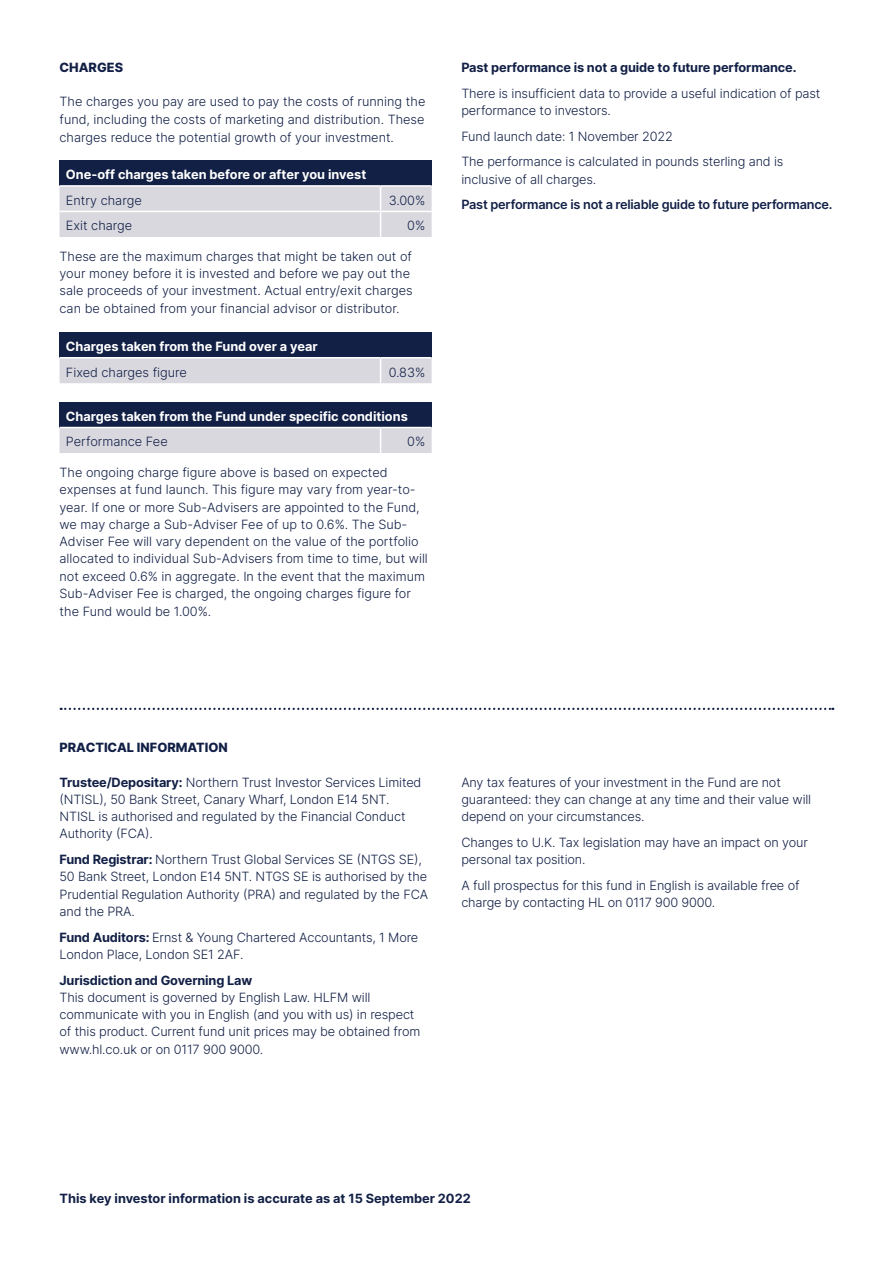
<style>
.page{position:relative;width:893px;height:1263px;background:#fff}
.page>*{position:absolute;margin:0;border:0;box-sizing:border-box;transform-origin:0 0}
.t1{font:300 12.75px/17.2px "Inter";letter-spacing:-.01em;color:#122046}
.t2{font:700 12.75px "Inter";letter-spacing:-.01em;color:#122046}
.t3{font:700 12.75px "Inter";color:#fff}
.t4{font:600 12.75px "Inter";letter-spacing:-.02em;color:#122046}
.t5{font:800 12.75px "Inter";color:#122046}
.s1{font-weight:700}
</style>
<div class="page">
<div style="left:60px;top:160px;width:372px;height:26px;background:#122046"></div>
<hr style="left:60px;top:185px;width:321px;height:2px;background:#fff">
<hr style="left:381px;top:185px;width:51px;height:2px;background:#fff">
<div style="left:60px;top:186px;width:372px;height:51px;background:#d9d8df"></div>
<div style="left:60px;top:332px;width:372px;height:26px;background:#122046"></div>
<hr style="left:60px;top:357px;width:321px;height:1px;background:#fff">
<hr style="left:381px;top:357px;width:51px;height:1px;background:#fff">
<div style="left:60px;top:358px;width:372px;height:25px;background:#d9d8df"></div>
<div style="left:60px;top:402px;width:372px;height:25px;background:#122046"></div>
<svg style="left:60px;top:427px;width:372px;height:26px"></svg>
<svg style="left:61px;top:708px;width:772px;height:2px"></svg>
<p class="t5" style="left:60px;top:58px;width:65px">CHARGES</p>
<p class="t1" style="left:60px;top:93px;width:367px;line-height:17.7px;text-align:justify">The charges you pay are used to pay the costs of running the fund, including the costs of marketing and distribution. These charges reduce the potential growth of your investment.</p>
<p class="t3" style="left:66px;top:165px;width:302px">One-off charges taken before or after you invest</p>
<p class="t1" style="left:66px;top:191px;width:77px">Entry charge</p>
<p class="t1" style="left:389px;top:191px;width:38px">3.00%</p>
<p class="t1" style="left:66px;top:217px;width:68px">Exit charge</p>
<p class="t1" style="left:407px;top:217px;width:20px">0%</p>
<p class="t1" style="left:60px;top:247px;width:355px">These are the maximum charges that might be taken out of your money before it is invested and before we pay out the sale proceeds of your investment. Actual entry/exit charges can be obtained from your financial advisor or distributor.</p>
<p class="t3" style="left:66px;top:337px;width:253px">Charges taken from the Fund over a year</p>
<p class="t1" style="left:66px;top:363px;width:122px">Fixed charges figure</p>
<p class="t1" style="left:389px;top:363px;width:38px">0.83%</p>
<p class="t3" style="left:66px;top:407px;width:343px">Charges taken from the Fund under specific conditions</p>
<p class="t1" style="left:66px;top:433px;width:103px">Performance Fee</p>
<p class="t1" style="left:407px;top:433px;width:20px">0%</p>
<p class="t1" style="left:60px;top:463px;width:370px">The ongoing charge figure above is based on expected expenses at fund launch. This figure may vary from year-to&shy;year. If one or more Sub-Advisers are appointed to the Fund, we may charge a Sub-Adviser Fee of up to 0.6%. The Sub-Adviser Fee will vary dependent on the value of the portfolio allocated to individual Sub-Advisers from time to time, but will not exceed 0.6% in aggregate. In the event that the maximum Sub-Adviser Fee is charged, the ongoing charges figure for the Fund would be 1.00%.</p>
<p class="t2" style="left:461px;top:58px;width:337px">Past performance is not a guide to future performance.</p>
<p class="t1" style="left:461px;top:84px;width:361px">There is insufficient data to provide a useful indication of past performance to investors.</p>
<p class="t1" style="left:461px;top:127px;width:213px">Fund launch date: 1 November 2022</p>
<p class="t1" style="left:461px;top:153px;width:324px">The performance is calculated in pounds sterling and is inclusive of all charges.</p>
<p class="t4" style="left:461px;top:195px;width:373px">Past performance is not a reliable guide to future performance.</p>
<p class="t5" style="left:60px;top:738px;width:170px">PRACTICAL INFORMATION</p>
<p class="t1" style="left:60px;top:773px;width:363px"><span class="s1">Trustee/Depositary:</span> Northern Trust Investor Services Limited (NTISL), 50 Bank Street, Canary Wharf, London E14 5NT.<br>NTISL is authorised and regulated by the Financial Conduct Authority (FCA).</p>
<p class="t1" style="left:60px;top:850px;width:370px"><span class="s1">Fund Registrar:</span> Northern Trust Global Services SE (NTGS SE), 50 Bank Street, London E14 5NT. NTGS SE is authorised by the Prudential Regulation Authority (PRA) and regulated by the FCA and the PRA.</p>
<p class="t1" style="left:60px;top:928px;width:360px"><span class="s1">Fund Auditors:</span> Ernst &amp; Young Chartered Accountants, 1 More<br>London Place, London SE1 2AF.</p>
<p class="t2" style="left:60px;top:971px;width:194px">Jurisdiction and Governing Law</p>
<p class="t1" style="left:60px;top:988px;width:362px">This document is governed by English Law. HLFM will communicate with you in English (and you with us) in respect of this product. Current fund unit prices may be obtained from www.hl.co.uk or on 0117 900 9000.</p>
<p class="t1" style="left:461px;top:773px;width:351px">Any tax features of your investment in the Fund are not guaranteed: they can change at any time and their value will depend on your circumstances.</p>
<p class="t1" style="left:461px;top:833px;width:348px">Changes to U.K. Tax legislation may have an impact on your personal tax position.</p>
<p class="t1" style="left:461px;top:876px;width:340px">A full prospectus for this fund in English is available free of charge by contacting HL on 0117 900 9000.</p>
<p class="t2" style="left:60px;top:1189px;width:413px">This key investor information is accurate as at 15 September 2022</p>
</div>
